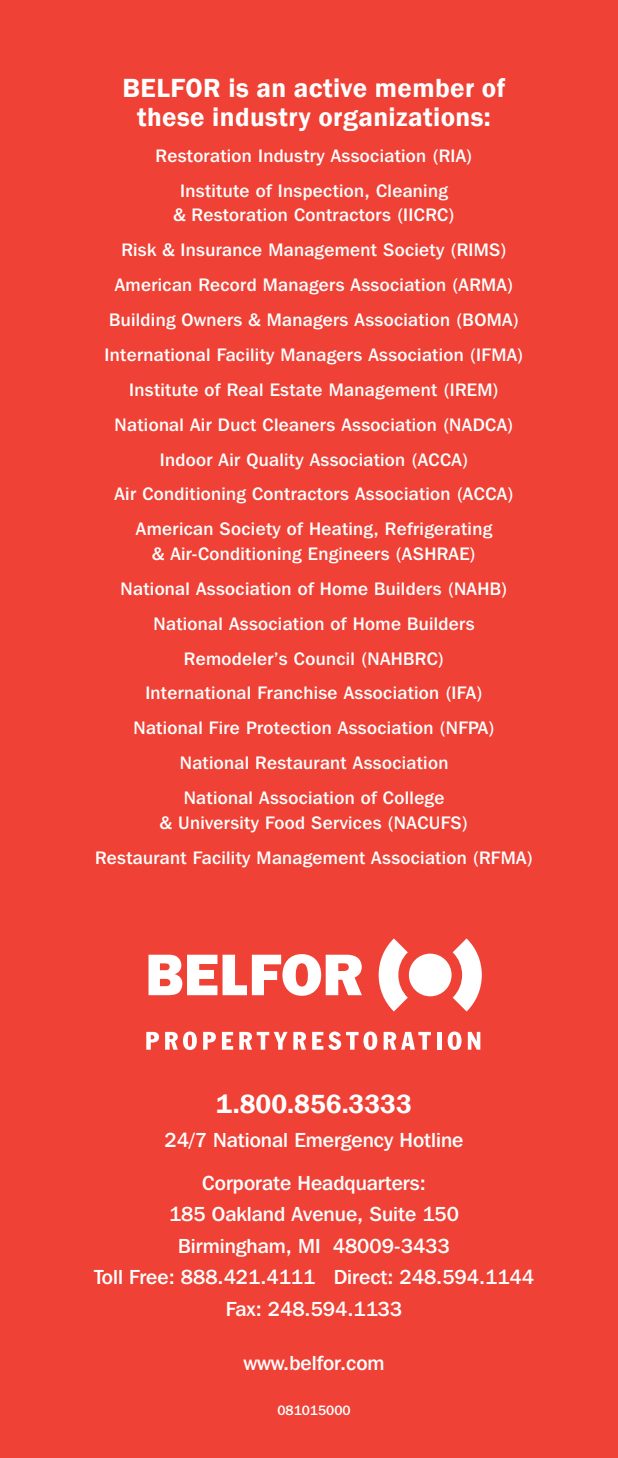
<style>
.page{position:relative;width:618px;height:1458px;background:#ef4135}
.page>*{position:absolute;margin:0;border:0;box-sizing:border-box;transform-origin:0 0}
.t1{font:600 27px/29.2px "Franklin Gothic";letter-spacing:.015em;color:#fff;text-align:center}
.t2{font:500 20.25px/31.5px "Franklin Gothic IT Cby BT";color:#fff;text-align:center}
.t3{font:500 18px/34.9px "Franklin Gothic IT Cby BT";letter-spacing:.02em;color:#fff;text-align:center}
.t4{font:500 13.5px "Franklin Gothic IT Cby BT";color:#fff}
</style>
<div class="page">
<svg style="left:378px;top:938px;width:104px;height:74px"></svg>
<svg style="left:148px;top:954px;width:214px;height:42px"></svg>
<svg style="left:146px;top:1032px;width:13px;height:18px"></svg>
<svg style="left:165px;top:1032px;width:32px;height:18px"></svg>
<svg style="left:203px;top:1032px;width:13px;height:18px"></svg>
<svg style="left:222px;top:1032px;width:11px;height:18px"></svg>
<svg style="left:239px;top:1032px;width:48px;height:18px"></svg>
<svg style="left:293px;top:1032px;width:13px;height:18px"></svg>
<svg style="left:312px;top:1032px;width:65px;height:18px"></svg>
<svg style="left:383px;top:1032px;width:48px;height:18px"></svg>
<hr style="left:437px;top:1032px;width:4px;height:18px;background:#fff">
<svg style="left:447px;top:1032px;width:14px;height:18px"></svg>
<svg style="left:468px;top:1032px;width:12px;height:18px"></svg>
<h1 class="t1" style="left:123px;top:73px;width:384px">BELFOR is an active member of these industry organizations:</h1>
<p class="t3" style="left:156px;top:138px;width:318px">Restoration Industry Association (RIA)<br>Institute of Inspection, Cleaning</p>
<p class="t3" style="left:105px;top:197px;width:420px">&amp; Restoration Contractors (IICRC)<br>Risk &amp; Insurance Management Society (RIMS)<br>American Record Managers Association (ARMA)<br>Building Owners &amp; Managers Association (BOMA)<br>International Facility Managers Association (IFMA)<br>Institute of Real Estate Management (IREM)<br>National Air Duct Cleaners Association (NADCA)<br>Indoor Air Quality Association (ACCA)<br>Air Conditioning Contractors Association (ACCA)<br>American Society of Heating, Refrigerating</p>
<p class="t3" style="left:121px;top:536px;width:388px">&amp; Air-Conditioning Engineers (ASHRAE)<br>National Association of Home Builders (NAHB)<br>National Association of Home Builders Remodeler’s Council (NAHBRC)<br>International Franchise Association (IFA)<br>National Fire Protection Association (NFPA)<br>National Restaurant Association<br>National Association of College</p>
<p class="t3" style="left:95px;top:805px;width:439px">&amp; University Food Services (NACUFS)<br>Restaurant Facility Management Association (RFMA)</p>
<h1 class="t1" style="left:216px;top:1090px;width:197px">1.800.856.3333</h1>
<p class="t2" style="left:165px;top:1118px;width:300px;line-height:42.8px">24/7 National Emergency Hotline<br>Corporate Headquarters:</p>
<p class="t2" style="left:94px;top:1198px;width:441px">185 Oakland Avenue, Suite 150<br>Birmingham, MI 48009-3433<br>Toll Free: 888.421.4111 Direct: 248.594.1144<br>Fax: 248.594.1133</p>
<p class="t2" style="left:243px;top:1347px;width:142px">www.belfor.com</p>
<p class="t4" style="left:277px;top:1402px;width:75px">081015000</p>
</div>
